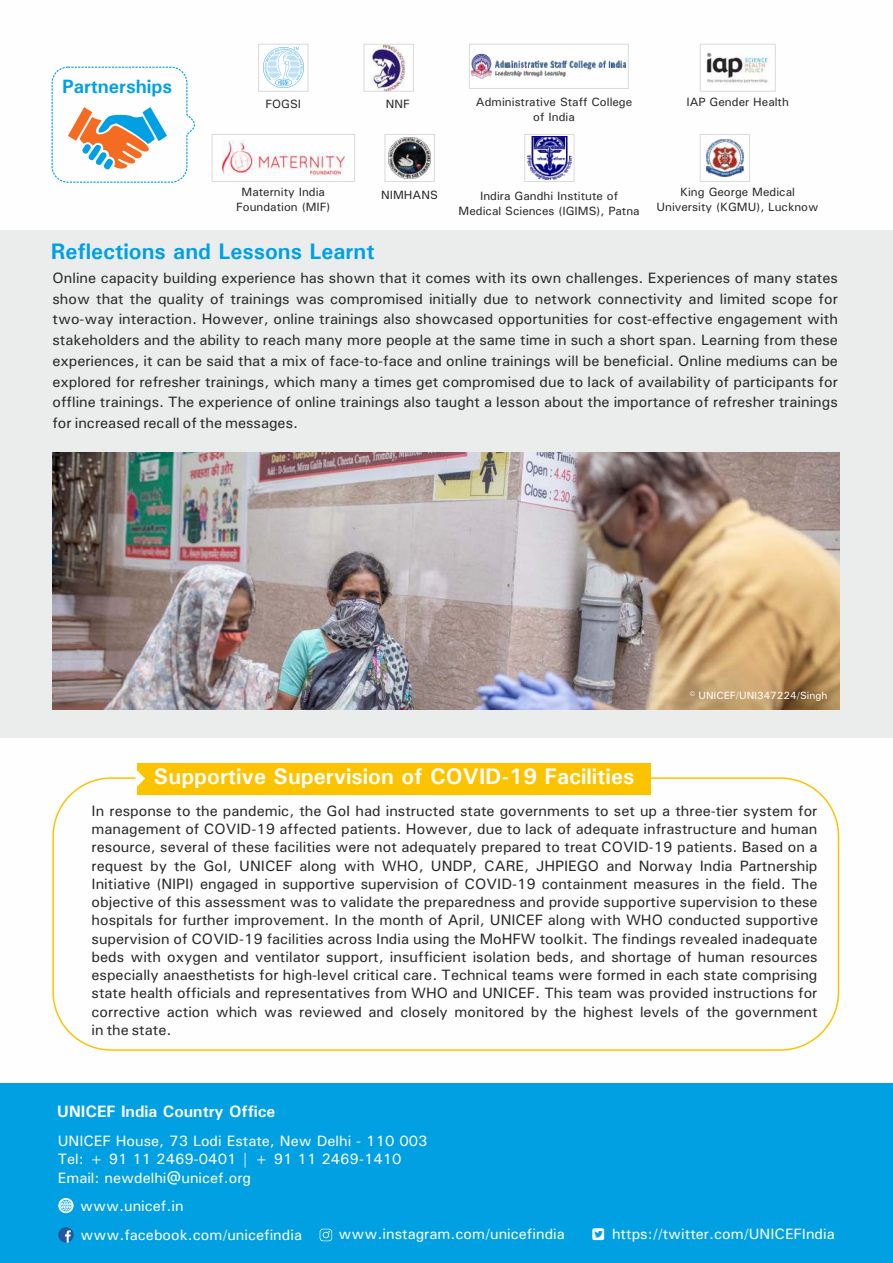
<style>
.page{position:relative;width:893px;height:1263px;background:#fff}
.page>*{position:absolute;margin:0;border:0;box-sizing:border-box;transform-origin:0 0}
.t1{font:700 22.5px "Univers";color:#fefefe}
.t2{font:700 22.5px "Univers";color:#00a0e3}
.t3{font:700 19.35px "Univers";color:#00a0e3}
.t4{font:700 16.5px "Univers";color:#fefefe}
.t5{font:500 15px/18.3px "Univers";color:#2b2a29;text-align:justify}
.t6{font:500 15px/18.3px "Univers";color:#fefefe}
.t7{font:500 12px/14.5px "Univers";color:#2b2a29;text-align:center}
.t8{font:500 10.5px "Univers";color:#fefefe}
</style>
<div class="page">
<div style="left:0;top:230px;width:893px;height:507px;background:#ebecec"></div>
<div style="left:0;top:1083px;width:893px;height:180px;background:#00a0e3"></div>
<svg style="left:51px;top:66px;width:144px;height:117px"></svg>
<img style="left:263px;top:48px;width:40px;height:40px">
<div style="left:258px;top:44px;width:50px;height:47px;border:1px solid #d9dada"></div>
<svg style="left:388px;top:137px;width:43px;height:42px"></svg>
<img style="left:389px;top:138px;width:41px;height:40px">
<div style="left:385px;top:134px;width:50px;height:48px;border:1px solid #d9dada"></div>
<img style="left:370px;top:46px;width:35px;height:43px">
<div style="left:364px;top:44px;width:50px;height:47px;border:1px solid #d9dada"></div>
<div style="left:137px;top:763px;width:514px;height:31px;background:#fcc300"></div>
<svg style="left:137px;top:770px;width:8px;height:17px"></svg>
<img style="left:53px;top:452px;width:786px;height:257px">
<img style="left:472px;top:53px;width:154px;height:26px">
<div style="left:469px;top:44px;width:159px;height:45px;border:1px solid #d9dada"></div>
<img style="left:706px;top:50px;width:65px;height:34px">
<div style="left:700px;top:44px;width:75px;height:47px;border:1px solid #d9dada"></div>
<img style="left:706px;top:139px;width:37px;height:38px">
<div style="left:700px;top:134px;width:50px;height:48px;border:1px solid #d9dada"></div>
<img style="left:528px;top:136px;width:43px;height:44px">
<div style="left:524px;top:134px;width:50px;height:48px;border:1px solid #d9dada"></div>
<img style="left:222px;top:140px;width:122px;height:35px">
<div style="left:212px;top:134px;width:143px;height:48px;border:1px solid #d9dada"></div>
<svg style="left:58px;top:1198px;width:16px;height:15px"></svg>
<svg style="left:60px;top:1200px;width:11px;height:11px"></svg>
<div style="left:58px;top:1227px;width:16px;height:15px;background:#22589a;border-radius:50%"></div>
<svg style="left:65px;top:1230px;width:6px;height:13px"></svg>
<svg style="left:320px;top:1229px;width:12px;height:12px"></svg>
<svg style="left:592px;top:1228px;width:13px;height:12px"></svg>
<p class="t3" style="left:62px;top:80px;width:111px">Partnerships</p>
<p class="t7" style="left:266px;top:98px;width:37px">FOGSI</p>
<p class="t7" style="left:386px;top:97px;width:25px">NNF</p>
<p class="t7" style="left:476px;top:96px;width:158px">Administrative Staff College of India</p>
<p class="t7" style="left:686px;top:96px;width:104px">IAP Gender Health</p>
<p class="t7" style="left:236px;top:186px;width:96px">Maternity India<br>Foundation (MIF)</p>
<p class="t7" style="left:459px;top:190px;width:183px">Indira Gandhi Institute of<br>Medical Sciences (IGIMS), Patna</p>
<p class="t7" style="left:656px;top:186px;width:164px">King George Medical<br>University (KGMU), Lucknow</p>
<p class="t7" style="left:381px;top:188px;width:58px">NIMHANS</p>
<h1 class="t2" style="left:51px;top:243px;width:325px">Reflections and Lessons Learnt</h1>
<p class="t5" style="left:52px;top:269px;width:787px;line-height:20.7px">Online capacity building experience has shown that it comes with its own challenges. Experiences of many states show that the quality of trainings was compromised initially due to network connectivity and limited scope for two-way interaction. However, online trainings also showcased opportunities for cost-effective engagement with stakeholders and the ability to reach many more people at the same time in such a short span. Learning from these experiences, it can be said that a mix of face-to-face and online trainings will be beneficial. Online mediums can be explored for refresher trainings, which many a times get compromised due to lack of availability of participants for offline trainings. The experience of online trainings also taught a lesson about the importance of refresher trainings for increased recall of the messages.</p>
<h1 class="t1" style="left:154px;top:769px;width:482px">Supportive Supervision of COVID-19 Facilities</h1>
<p class="t8" style="left:690px;top:692px;width:139px">© UNICEF/UNI347224/Singh</p>
<p class="t5" style="left:92px;top:803px;width:728px">In response to the pandemic, the GoI had instructed state governments to set up a three-tier system for management of COVID-19 affected patients. However, due to lack of adequate infrastructure and human resource, several of these facilities were not adequately prepared to treat COVID-19 patients. Based on a request by the GoI, UNICEF along with WHO, UNDP, CARE, JHPIEGO and Norway India Partnership Initiative (NIPI) engaged in supportive supervision of COVID-19 containment measures in the field. The objective of this assessment was to validate the preparedness and provide supportive supervision to these hospitals for further improvement. In the month of April, UNICEF along with WHO conducted supportive supervision of COVID-19 facilities across India using the MoHFW toolkit. The findings revealed inadequate beds with oxygen and ventilator support, insufficient isolation beds, and shortage of human resources especially anaesthetists for high-level critical care. Technical teams were formed in each state comprising state health officials and representatives from WHO and UNICEF. This team was provided instructions for corrective action which was reviewed and closely monitored by the highest levels of the government in the state.</p>
<p class="t4" style="left:57px;top:1106px;width:220px">UNICEF India Country Office</p>
<p class="t6" style="left:58px;top:1133px;width:371px">UNICEF House, 73 Lodi Estate, New Delhi - 110 003<br>Tel: + 91 11 2469-0401 | + 91 11 2469-1410<br>Email: newdelhi@unicef.org</p>
<p class="t6" style="left:80px;top:1198px;width:105px">www.unicef.in</p>
<p class="t6" style="left:80px;top:1227px;width:223px">www.facebook.com/unicefindia</p>
<p class="t6" style="left:338px;top:1226px;width:228px">www.instagram.com/unicefindia</p>
<p class="t6" style="left:612px;top:1226px;width:224px">https://twitter.com/UNICEFIndia</p>
</div>
